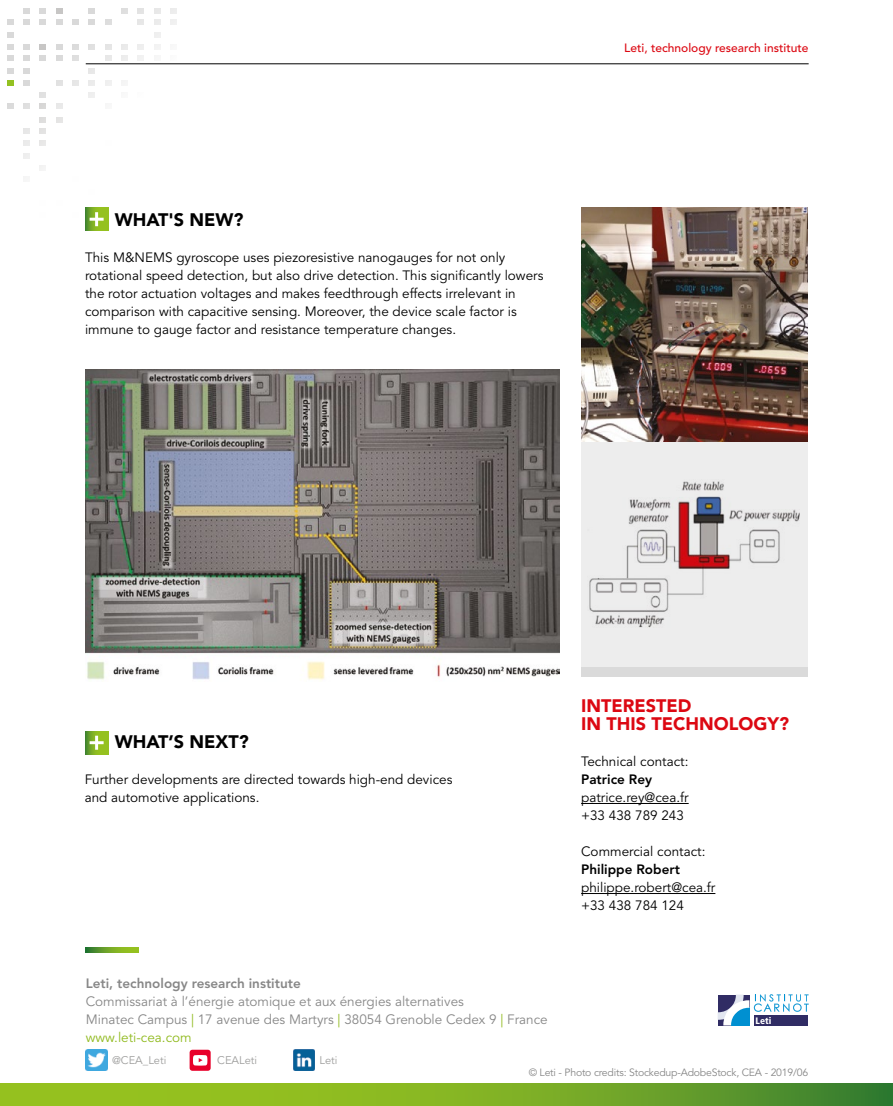
<style>
.page{position:relative;width:893px;height:1106px;background:#fff}
.page>*{position:absolute;margin:0;border:0;box-sizing:border-box;transform-origin:0 0}
.t1{font:900 18px/18px "Avenir LT Std";color:#dc0812}
.t2{font:900 18px "Avenir LT Std";color:#000}
.t3{font:13.5px/18px "Avenir LT Std";color:#000}
.t4{font:13.5px/18px "Avenir LT Std";color:#878787}
.t5{font:800 13.5px "Avenir LT Std";color:#878787}
.t6{font:800 13.5px "Avenir LT Std";color:#000}
.t7{font:500 12px "Avenir LT Std";color:#dc0812}
.t8{font:11.1px "Avenir LT Std";color:#9d9d9c}
.t9{font:10.5px "Avenir LT Std";letter-spacing:-.02em;color:#878787}
.t10{font:900 condensed 9.3px "Frutiger LT Std";color:#fff}
.s1{color:#90ba1e}
</style>
<div class="page">
<div style="left:121px;top:80px;width:7px;height:6px;background:#f5f5f5"></div>
<div style="left:105px;top:80px;width:7px;height:6px;background:#f0f0f0"></div>
<div style="left:88px;top:92px;width:7px;height:6px;background:#efefef"></div>
<div style="left:72px;top:80px;width:7px;height:6px;background:#e7e7e7"></div>
<svg style="left:56px;top:80px;width:6px;height:6px"></svg>
<div style="left:23px;top:103px;width:7px;height:6px;background:#dfdfdf"></div>
<svg style="left:8px;top:103px;width:6px;height:6px"></svg>
<svg style="left:154px;top:44px;width:6px;height:6px"></svg>
<div style="left:137px;top:55px;width:7px;height:6px;background:#f2f2f2"></div>
<div style="left:88px;top:80px;width:7px;height:6px;background:#ebebeb"></div>
<div style="left:23px;top:80px;width:7px;height:6px;background:#d9d9d9"></div>
<svg style="left:8px;top:80px;width:6px;height:6px"></svg>
<svg style="left:154px;top:32px;width:6px;height:6px"></svg>
<div style="left:121px;top:55px;width:7px;height:6px;background:#ededed"></div>
<div style="left:105px;top:55px;width:7px;height:6px;background:#e8e8e8"></div>
<div style="left:88px;top:68px;width:7px;height:6px;background:#e8e8e8"></div>
<div style="left:72px;top:55px;width:7px;height:6px;background:#d9d9d9"></div>
<div style="left:23px;top:68px;width:7px;height:6px;background:#d9d9d9"></div>
<svg style="left:8px;top:68px;width:6px;height:6px"></svg>
<div style="left:137px;top:44px;width:7px;height:6px;background:#eee"></div>
<div style="left:121px;top:44px;width:7px;height:6px;background:#eaeaea"></div>
<div style="left:105px;top:44px;width:7px;height:6px;background:#e5e5e5"></div>
<div style="left:88px;top:44px;width:7px;height:6px;background:#e0e0e0"></div>
<div style="left:72px;top:44px;width:7px;height:6px;background:#d9d9d9"></div>
<svg style="left:56px;top:44px;width:6px;height:17px"></svg>
<svg style="left:40px;top:44px;width:6px;height:17px"></svg>
<div style="left:23px;top:55px;width:7px;height:6px;background:#d9d9d9"></div>
<svg style="left:171px;top:8px;width:6px;height:17px"></svg>
<svg style="left:154px;top:8px;width:6px;height:17px"></svg>
<div style="left:137px;top:19px;width:7px;height:6px;background:#e7e7e7"></div>
<div style="left:105px;top:19px;width:7px;height:6px;background:#d9d9d9"></div>
<div style="left:88px;top:19px;width:7px;height:6px;background:#d9d9d9"></div>
<div style="left:72px;top:19px;width:7px;height:6px;background:#d9d9d9"></div>
<div style="left:23px;top:44px;width:7px;height:6px;background:#d9d9d9"></div>
<svg style="left:8px;top:44px;width:6px;height:17px"></svg>
<svg style="left:56px;top:117px;width:6px;height:6px"></svg>
<div style="left:137px;top:8px;width:7px;height:6px;background:#e3e3e3"></div>
<div style="left:121px;top:8px;width:7px;height:6px;background:#d9d9d9"></div>
<div style="left:88px;top:8px;width:7px;height:6px;background:#d9d9d9"></div>
<svg style="left:56px;top:8px;width:6px;height:17px"></svg>
<svg style="left:40px;top:8px;width:6px;height:17px"></svg>
<svg style="left:8px;top:32px;width:6px;height:6px"></svg>
<div style="left:121px;top:92px;width:7px;height:6px;background:#f9f9f9"></div>
<div style="left:23px;top:19px;width:7px;height:6px;background:#d9d9d9"></div>
<svg style="left:8px;top:19px;width:6px;height:6px"></svg>
<div style="left:23px;top:8px;width:7px;height:6px;background:#d9d9d9"></div>
<div style="left:23px;top:176px;width:7px;height:6px;background:#f6f6f6"></div>
<div style="left:23px;top:153px;width:7px;height:6px;background:#efefef"></div>
<svg style="left:40px;top:165px;width:6px;height:6px"></svg>
<svg style="left:40px;top:140px;width:6px;height:6px"></svg>
<div style="left:23px;top:140px;width:7px;height:6px;background:#ebebeb"></div>
<div style="left:23px;top:128px;width:7px;height:6px;background:#e7e7e7"></div>
<svg style="left:40px;top:117px;width:6px;height:17px"></svg>
<div style="left:105px;top:103px;width:7px;height:6px;background:#f7f7f7"></div>
<svg style="left:56px;top:103px;width:6px;height:6px"></svg>
<svg style="left:40px;top:92px;width:6px;height:17px"></svg>
<hr style="left:86px;top:64px;width:723px;height:1px;background:#000">
<svg style="left:86px;top:947px;width:53px;height:5px"></svg>
<svg style="left:0;top:1083px;width:893px;height:23px;background:#7aad25"></svg>
<svg style="left:718px;top:994px;width:91px;height:31px"></svg>
<img style="left:293px;top:1049px;width:21px;height:21px">
<img style="left:86px;top:1049px;width:21px;height:21px">
<div style="left:190px;top:1049px;width:21px;height:21px;background:#e8002a;border-radius:3px"></div>
<svg style="left:193px;top:1055px;width:14px;height:10px"></svg>
<div style="left:581px;top:442px;width:227px;height:227px;background:#ededed"></div>
<svg style="left:85px;top:208px;width:23px;height:23px"></svg>
<svg style="left:90px;top:212px;width:14px;height:14px"></svg>
<svg style="left:85px;top:731px;width:23px;height:23px"></svg>
<svg style="left:90px;top:735px;width:14px;height:14px"></svg>
<hr style="left:581px;top:803px;width:108px;height:1px;background:#000">
<hr style="left:581px;top:893px;width:134px;height:1px;background:#000">
<div style="left:581px;top:667px;width:227px;height:9px;background:#dadada"></div>
<img style="left:581px;top:208px;width:227px;height:234px">
<img style="left:589px;top:481px;width:210px;height:146px">
<img style="left:85px;top:370px;width:475px;height:310px">
<h1 class="t2" style="left:115px;top:209px;width:130px">WHAT'S NEW?</h1>
<p class="t3" style="left:85px;top:249px;width:460px">This M&amp;NEMS gyroscope uses piezoresistive nanogauges for not only rotational speed detection, but also drive detection. This significantly lowers the rotor actuation voltages and makes feedthrough effects irrelevant in comparison with capacitive sensing. Moreover, the device scale factor is immune to gauge factor and resistance temperature changes.</p>
<p class="t7" style="left:624px;top:41px;width:186px">Leti, technology research institute</p>
<h1 class="t2" style="left:115px;top:731px;width:136px">WHAT’S NEXT?</h1>
<p class="t3" style="left:85px;top:770px;width:369px">Further developments are directed towards high-end devices and automotive applications.</p>
<p class="t5" style="left:86px;top:975px;width:217px">Leti, technology research institute</p>
<p class="t4" style="left:86px;top:992px;width:463px">Commissariat à l’énergie atomique et aux énergies alternatives<br>Minatec Campus <span class="s1">|</span> 17 avenue des Martyrs <span class="s1">|</span> 38054 Grenoble Cedex 9 <span class="s1">|</span> France <span class="s1">www.leti-cea.com</span></p>
<p class="t8" style="left:112px;top:1054px;width:56px">@CEA_Leti</p>
<p class="t8" style="left:217px;top:1054px;width:41px">CEALeti</p>
<p class="t8" style="left:319px;top:1054px;width:19px">Leti</p>
<h1 class="t1" style="left:581px;top:696px;width:209px">INTERESTED<br>IN THIS TECHNOLOGY?</h1>
<p class="t3" style="left:581px;top:753px;width:109px">Technical contact:</p>
<p class="t6" style="left:581px;top:771px;width:73px">Patrice Rey</p>
<p class="t3" style="left:581px;top:789px;width:109px">patrice.rey@cea.fr +33 438 789 243</p>
<p class="t3" style="left:581px;top:843px;width:126px">Commercial contact:</p>
<p class="t6" style="left:581px;top:861px;width:100px">Philippe Robert</p>
<p class="t3" style="left:581px;top:878px;width:136px">philippe.robert@cea.fr +33 438 784 124</p>
<p class="t10" style="left:755px;top:1014px;width:17px">Leti</p>
<p class="t9" style="left:529px;top:1066px;width:281px">© Leti - Photo credits: Stockedup-AdobeStock, CEA - 2019/06</p>
</div>
